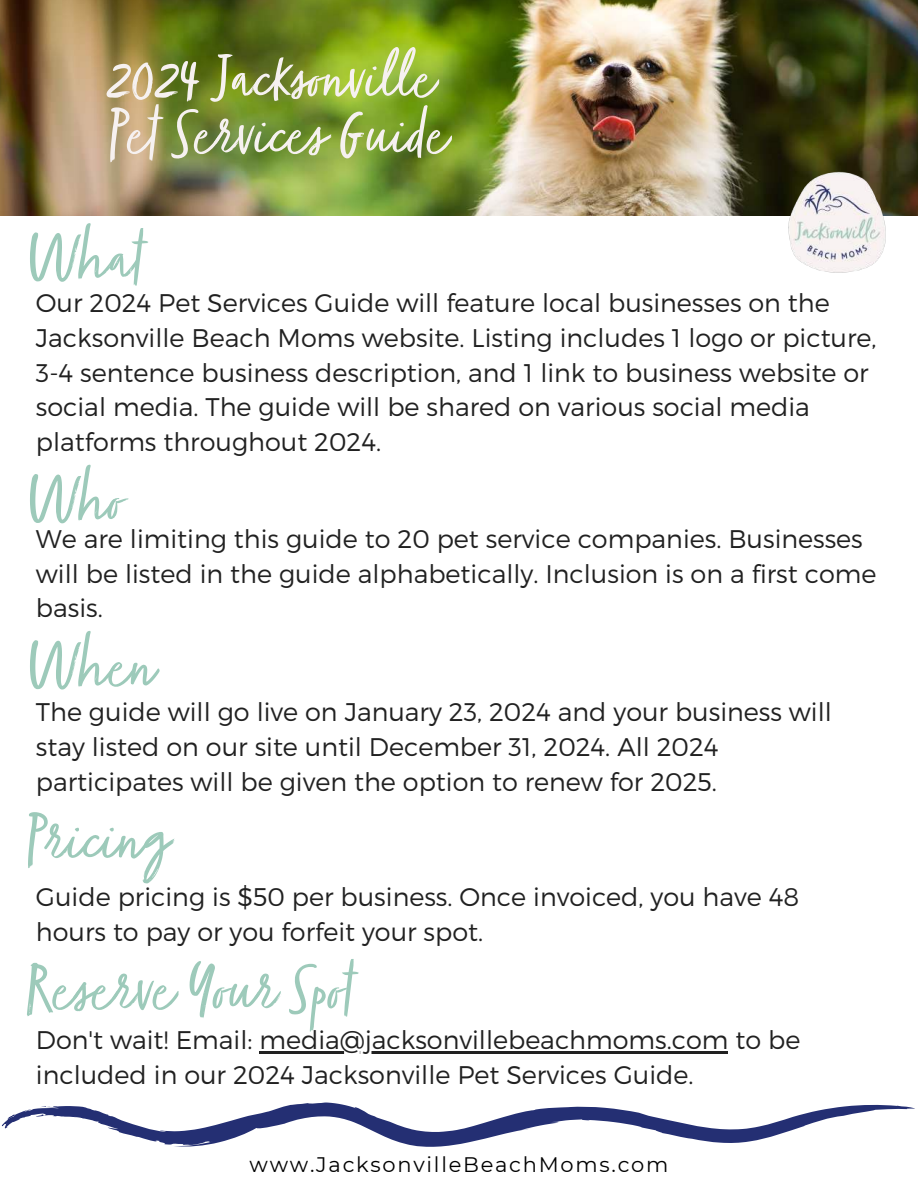
<style>
.page{position:relative;width:918px;height:1188px;background:#fff}
.page>*{position:absolute;margin:0;border:0;box-sizing:border-box;transform-origin:0 0}
.t1{font:300 75px "Zooja Light W00";color:#9dcaba}
.t2{font:300 73.35px/56.2px "Zooja Light W00";color:#f6f1f0}
.t3{font:300 25.5px/34.8px "Montserrat";color:#212121}
.t4{font:21px "Montserrat";letter-spacing:.085em;color:#000}
</style>
<div class="page">
<svg style="left:1px;top:1102px;width:914px;height:45px"></svg>
<img style="left:0;top:0;width:918px;height:215px">
<img style="left:772px;top:157px;width:130px;height:116px">
<hr style="left:259px;top:1051px;width:469px;height:3px;background:#212121">
<h2 class="t2" style="left:106px;top:58px;width:341px">2024 Jacksonville<br>Pet Services Guide</h2>
<h1 class="t1" style="left:24px;top:217px;width:119px">What</h1>
<p class="t3" style="left:36px;top:285px;width:842px">Our 2024 Pet Services Guide will feature local businesses on the Jacksonville Beach Moms website. Listing includes 1 logo or picture, 3-4 sentence business description, and 1 link to business website or social media. The guide will be shared on various social media platforms throughout 2024.</p>
<h1 class="t1" style="left:24px;top:458px;width:98px">Who</h1>
<p class="t3" style="left:36px;top:521px;width:842px">We are limiting this guide to 20 pet service companies. Businesses will be listed in the guide alphabetically. Inclusion is on a first come basis.</p>
<h1 class="t1" style="left:24px;top:625px;width:130px">When</h1>
<p class="t3" style="left:36px;top:694px;width:798px">The guide will go live on January 23, 2024 and your business will stay listed on our site until December 31, 2024. All 2024 participates will be given the option to renew for 2025.</p>
<h1 class="t1" style="left:24px;top:798px;width:144px">Pricing</h1>
<p class="t3" style="left:36px;top:879px;width:765px">Guide pricing is $50 per business. Once invoiced, you have 48 hours to pay or you forfeit your spot.</p>
<h1 class="t1" style="left:24px;top:948px;width:329px">Reserve Your Spot</h1>
<p class="t3" style="left:36px;top:1022px;width:766px">Don't wait! Email: media@jacksonvillebeachmoms.com to be included in our 2024 Jacksonville Pet Services Guide.</p>
<p class="t4" style="left:250px;top:1150px;width:420px">www.JacksonvilleBeachMoms.com</p>
</div>
